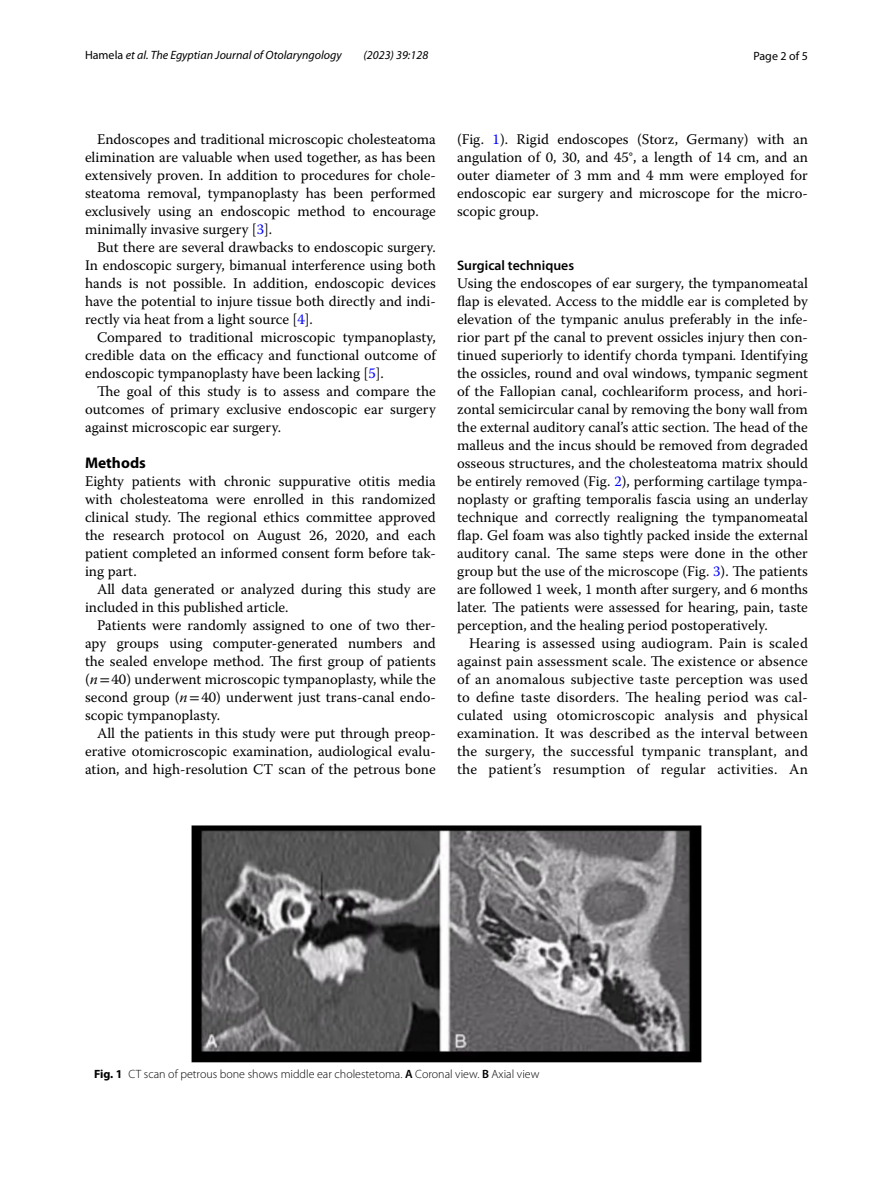
<style>
.page{position:relative;width:893px;height:1187px;background:#fff}
.page>*{position:absolute;margin:0;border:0;box-sizing:border-box;transform-origin:0 0}
.t1{font:700 15.45px "Myriad Pro";color:#000}
.t2{font:14.7px/18px "Warnock Pro";color:#000;text-align:justify}
.t3{font:600 13.8px "Myriad Pro";color:#000}
.t4{font:300 12px "Myriad Pro";color:#000}
.t5{font:italic 12px "Myriad Pro";color:#000}
.t6{font:12px "Myriad Pro";color:#000}
.s1{font-style:normal}
.s2{color:#00f}
.s3{font-style:italic}
.s4{font-family:"STIX"}
.s5{font-weight:700}
.s6{font-weight:600}
</style>
<div class="page">
<img style="left:191px;top:825px;width:511px;height:237px">
<p class="t5" style="left:85px;top:48px;width:258px"><span class="s1">Hamela</span> et al. The Egyptian Journal of Otolaryngology</p>
<p class="t5" style="left:364px;top:48px;width:66px">(2023) 39:128</p>
<p class="t6" style="left:753px;top:48px;width:56px">Page 2 of 5</p>
<p class="t2" style="left:85px;top:130px;width:352px;text-indent:12px">Endoscopes and traditional microscopic cholesteatoma elimination are valuable when used together, as has been extensively proven. In addition to procedures for chole&shy;steatoma removal, tympanoplasty has been performed exclusively using an endoscopic method to encourage minimally invasive surgery [<span class="s2">3</span>].</p>
<p class="t2" style="left:85px;top:238px;width:352px;text-indent:12px">But there are several drawbacks to endoscopic surgery.<br>In endoscopic surgery, bimanual interference using both hands is not possible. In addition, endoscopic devices have the potential to injure tissue both directly and indi&shy;rectly via heat from a light source [<span class="s2">4</span>].</p>
<p class="t2" style="left:85px;top:328px;width:352px;text-indent:12px">Compared to traditional microscopic tympanoplasty, credible data on the efficacy and functional outcome of endoscopic tympanoplasty have been lacking [<span class="s2">5</span>].</p>
<p class="t2" style="left:85px;top:382px;width:352px;text-indent:12px">The goal of this study is to assess and compare the outcomes of primary exclusive endoscopic ear surgery against microscopic ear surgery.</p>
<p class="t1" style="left:85px;top:452px;width:62px">Methods</p>
<p class="t2" style="left:85px;top:472px;width:352px">Eighty patients with chronic suppurative otitis media with cholesteatoma were enrolled in this randomized clinical study. The regional ethics committee approved the research protocol on August 26, 2020, and each patient completed an informed consent form before tak&shy;ing part.</p>
<p class="t2" style="left:85px;top:580px;width:352px;text-indent:12px">All data generated or analyzed during this study are included in this published article.</p>
<p class="t2" style="left:85px;top:616px;width:352px;text-indent:12px">Patients were randomly assigned to one of two ther&shy;apy groups using computer-generated numbers and the sealed envelope method. The first group of patients (<span class="s3">n</span><span class="s4">=</span>40) underwent microscopic tympanoplasty, while the second group (<span class="s3">n</span><span class="s4">=</span>40) underwent just trans-canal endo&shy;scopic tympanoplasty.</p>
<p class="t2" style="left:85px;top:724px;width:352px;text-indent:12px">All the patients in this study were put through preop&shy;erative otomicroscopic examination, audiological evalu&shy;ation, and high-resolution CT scan of the petrous bone</p>
<p class="t2" style="left:457px;top:130px;width:352px">(Fig. <span class="s2">1</span>). Rigid endoscopes (Storz, Germany) with an angulation of 0, 30, and 45°, a length of 14 cm, and an outer diameter of 3 mm and 4 mm were employed for endoscopic ear surgery and microscope for the micro&shy;scopic group.</p>
<p class="t3" style="left:457px;top:256px;width:118px">Surgical techniques</p>
<p class="t2" style="left:457px;top:274px;width:352px">Using the endoscopes of ear surgery, the tympanomeatal flap is elevated. Access to the middle ear is completed by elevation of the tympanic anulus preferably in the infe&shy;rior part pf the canal to prevent ossicles injury then con&shy;tinued superiorly to identify chorda tympani. Identifying the ossicles, round and oval windows, tympanic segment of the Fallopian canal, cochleariform process, and hori&shy;zontal semicircular canal by removing the bony wall from the external auditory canal’s attic section. The head of the malleus and the incus should be removed from degraded osseous structures, and the cholesteatoma matrix should be entirely removed (Fig. <span class="s2">2</span>), performing cartilage tympa&shy;noplasty or grafting temporalis fascia using an underlay technique and correctly realigning the tympanomeatal flap. Gel foam was also tightly packed inside the external auditory canal. The same steps were done in the other group but the use of the microscope (Fig. <span class="s2">3</span>). The patients are followed 1 week, 1 month after surgery, and 6 months later. The patients were assessed for hearing, pain, taste perception, and the healing period postoperatively.</p>
<p class="t2" style="left:457px;top:634px;width:352px;text-indent:12px">Hearing is assessed using audiogram. Pain is scaled against pain assessment scale. The existence or absence of an anomalous subjective taste perception was used to define taste disorders. The healing period was cal&shy;culated using otomicroscopic analysis and physical examination. It was described as the interval between the surgery, the successful tympanic transplant, and the patient’s resumption of regular activities. An</p>
<p class="t4" style="left:94px;top:1067px;width:447px"><span class="s5">Fig. 1</span> CT scan of petrous bone shows middle ear cholestetoma. <span class="s6">A</span> Coronal view. <span class="s6">B</span> Axial view</p>
</div>
